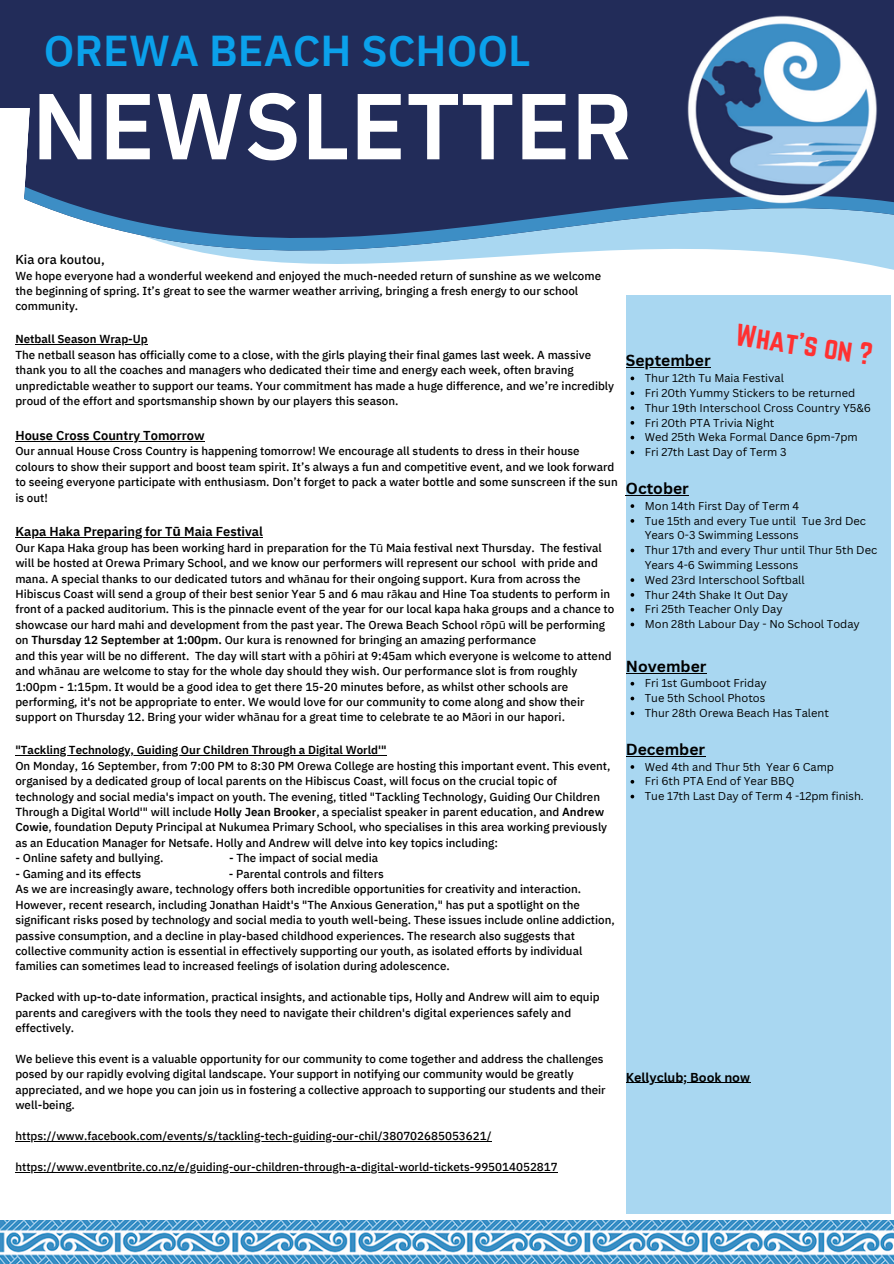
<style>
.page{position:relative;width:894px;height:1264px;background:#fff}
.page>*{position:absolute;margin:0;border:0;box-sizing:border-box;transform-origin:0 0}
.t1{font:600 93.45px "IBM Plex Sans Thai";color:#fff}
.t2{font:600 43.05px "IBM Plex Sans Thai";color:#0ba1eb}
.t3{font:27.3px "Norwester";color:#ff3131}
.t4{font:700 15.6px "Canva Sans";color:#000}
.t5{font:600 12.9px "IBM Plex Sans Thai";color:#000}
.t6{font:500 12.9px "IBM Plex Sans Thai";color:#000}
.t7{font:700 12.6px "Canva Sans";color:#000}
.t8{font:500 11.55px/15.5px "IBM Plex Sans Thai";color:#000}
.t9{font:11.1px/14.9px "Canva Sans";color:#000}
.s1{font-weight:600}
.s2{font-family:"Noto Sans";font-weight:700}
.s3{font-family:"Noto Sans";font-weight:400}
</style>
<div class="page">
<div style="left:0;top:0;width:893px;height:108px;background:#222c59"></div>
<svg style="left:24px;top:108px;width:869px;height:295px"></svg>
<img style="left:665px;top:15px;width:228px;height:200px">
<div style="left:625px;top:295px;width:265px;height:918px;background:#a9d7f1"></div>
<img style="left:0;top:1220px;width:893px;height:43px">
<hr style="left:15px;top:344px;width:133px;height:1px;background:#000">
<hr style="left:15px;top:440px;width:190px;height:1px;background:#000">
<hr style="left:15px;top:537px;width:248px;height:1px;background:#000">
<hr style="left:15px;top:755px;width:371px;height:1px;background:#000">
<hr style="left:15px;top:1141px;width:476px;height:1px;background:#000">
<hr style="left:15px;top:1171px;width:542px;height:1px;background:#000">
<hr style="left:625px;top:367px;width:85px;height:1px;background:#000">
<svg style="left:630px;top:376px;width:4px;height:4px"></svg>
<svg style="left:630px;top:391px;width:4px;height:4px"></svg>
<svg style="left:630px;top:406px;width:4px;height:4px"></svg>
<svg style="left:630px;top:421px;width:4px;height:3px"></svg>
<svg style="left:630px;top:436px;width:4px;height:3px"></svg>
<svg style="left:630px;top:450px;width:4px;height:4px"></svg>
<hr style="left:625px;top:495px;width:37px;height:1px;background:#000">
<svg style="left:662px;top:495px;width:26px;height:1px"></svg>
<svg style="left:630px;top:504px;width:4px;height:4px"></svg>
<svg style="left:630px;top:519px;width:4px;height:3px"></svg>
<svg style="left:630px;top:548px;width:4px;height:4px"></svg>
<svg style="left:630px;top:578px;width:4px;height:4px"></svg>
<svg style="left:630px;top:608px;width:4px;height:3px"></svg>
<svg style="left:630px;top:622px;width:4px;height:4px"></svg>
<hr style="left:625px;top:672px;width:81px;height:1px;background:#000">
<svg style="left:630px;top:682px;width:4px;height:3px"></svg>
<svg style="left:630px;top:696px;width:4px;height:4px"></svg>
<svg style="left:630px;top:711px;width:4px;height:4px"></svg>
<hr style="left:625px;top:756px;width:80px;height:1px;background:#000">
<svg style="left:630px;top:780px;width:4px;height:3px"></svg>
<svg style="left:630px;top:794px;width:4px;height:4px"></svg>
<hr style="left:625px;top:1082px;width:124px;height:1px;background:#000">
<p class="t2" style="left:44px;top:26px;width:488px">OREWA BEACH SCHOOL</p>
<h5 class="t1" style="left:32px;top:72px;width:602px">NEWSLETTER</h5>
<h2 class="t6" style="left:15px;top:252px;width:91px">Kia ora koutou,</h2>
<h2 class="t8" style="left:15px;top:268px;width:587px">We hope everyone had a wonderful weekend and enjoyed the much-needed return of sunshine as we welcome the beginning of spring. It’s great to see the warmer weather arriving, bringing a fresh energy to our school community.</h2>
<h1 class="t8" style="left:15px;top:331px;width:600px"><span class="s1">Netball Season Wrap-Up<br></span>The netball season has officially come to a close, with the girls playing their final games last week. A massive thank you to all the coaches and managers who dedicated their time and energy each week, often braving unpredictable weather to support our teams. Your commitment has made a huge difference, and we’re incredibly proud of the effort and sportsmanship shown by our players this season.</h1>
<h3 class="t5" style="left:15px;top:428px;width:191px">House Cross Country Tomorrow</h3>
<h3 class="t8" style="left:15px;top:443px;width:603px">Our annual House Cross Country is happening tomorrow! We encourage all students to dress in their house colours to show their support and boost team spirit. It’s always a fun and competitive event, and we look forward to seeing everyone participate with enthusiasm. Don’t forget to pack a water bottle and some sunscreen if the sun is out!</h3>
<h5 class="t5" style="left:15px;top:524px;width:249px">Kapa Haka Preparing for T<span class="s2">ū</span> Maia Festival</h5>
<h5 class="t8" style="left:15px;top:540px;width:600px">Our Kapa Haka group has been working hard in preparation for the T<span class="s3">ū</span> Maia festival next Thursday. The festival will be hosted at Orewa Primary School, and we know our performers will represent our school with pride and mana. A special thanks to our dedicated tutors and wh<span class="s3">ā</span>nau for their ongoing support. Kura from across the Hibiscus Coast will send a group of their best senior Year 5 and 6 mau r<span class="s3">ā</span>kau and Hine Toa students to perform in front of a packed auditorium. This is the pinnacle event of the year for our local kapa haka groups and a chance to showcase our hard mahi and development from the past year. The Orewa Beach School r<span class="s3">ō</span>p<span class="s3">ū</span> will be performing on <span class="s1">Thursday 12 September at 1:00pm.</span> Our kura is renowned for bringing an amazing performance<br>and this year will be no different. The day will start with a p<span class="s3">ō</span>hiri at 9:45am which everyone is welcome to attend and wh<span class="s3">ā</span>nau are welcome to stay for the whole day should they wish. Our performance slot is from roughly 1:00pm - 1:15pm. It would be a good idea to get there 15-20 minutes before, as whilst other schools are performing, it's not be appropriate to enter. We would love for our community to come along and show their support on Thursday 12. Bring your wider wh<span class="s3">ā</span>nau for a great time to celebrate te ao M<span class="s3">ā</span>ori in our hapori.</h5>
<h5 class="t8" style="left:15px;top:742px;width:596px"><span class="s1">"Tackling Technology, Guiding Our Children Through a Digital World'"<br></span>On Monday, 16 September, from 7:00 PM to 8:30 PM Orewa College are hosting this important event. This event, organised by a dedicated group of local parents on the Hibiscus Coast, will focus on the crucial topic of technology and social media's impact on youth. The evening, titled "Tackling Technology, Guiding Our Children Through a Digital World'" will include <span class="s1">Holly Jean Brooker</span>, a specialist speaker in parent education, and <span class="s1">Andrew Cowie</span>, foundation Deputy Principal at Nukumea Primary School, who specialises in this area working previously as an Education Manager for Netsafe. Holly and Andrew will delve into key topics including:</h5>
<h5 class="t8" style="left:15px;top:850px;width:150px">- Online safety and bullying.</h5>
<h5 class="t8" style="left:229px;top:850px;width:150px">- The impact of social media</h5>
<h5 class="t8" style="left:15px;top:866px;width:127px">- Gaming and its effects</h5>
<h5 class="t8" style="left:15px;top:866px;width:600px;text-indent:213px">- Parental controls and filters<br>As we are increasingly aware, technology offers both incredible opportunities for creativity and interaction.<br>However, recent research, including Jonathan Haidt's "The Anxious Generation," has put a spotlight on the significant risks posed by technology and social media to youth well-being. These issues include online addiction, passive consumption, and a decline in play-based childhood experiences. The research also suggests that collective community action is essential in effectively supporting our youth, as isolated efforts by individual families can sometimes lead to increased feelings of isolation during adolescence.</h5>
<h5 class="t8" style="left:15px;top:989px;width:585px">Packed with up-to-date information, practical insights, and actionable tips, Holly and Andrew will aim to equip parents and caregivers with the tools they need to navigate their children's digital experiences safely and effectively.</h5>
<h5 class="t8" style="left:15px;top:1051px;width:591px">We believe this event is a valuable opportunity for our community to come together and address the challenges posed by our rapidly evolving digital landscape. Your support in notifying our community would be greatly appreciated, and we hope you can join us in fostering a collective approach to supporting our students and their well-being.</h5>
<h5 class="t8" style="left:15px;top:1128px;width:477px">https://www.facebook.com/events/s/tackling-tech-guiding-our-chil/380702685053621/</h5>
<h5 class="t8" style="left:15px;top:1159px;width:543px">https://www.eventbrite.co.nz/e/guiding-our-children-through-a-digital-world-tickets-995014052817</h5>
<h5 class="t3" style="left:738px;top:318px;width:139px;rotate:8deg">What's on ?</h5>
<h5 class="t9" style="left:644px;top:370px;width:141px">Thur 12th Tu Maia Festival</h5>
<h4 class="t9" style="left:644px;top:385px;width:212px">Fri 20th Yummy Stickers to be returned</h4>
<p class="t9" style="left:644px;top:400px;width:227px">Thur 19th Interschool Cross Country Y5&amp;6</p>
<p class="t9" style="left:644px;top:415px;width:131px">Fri 20th PTA Trivia Night</p>
<p class="t9" style="left:644px;top:429px;width:214px">Wed 25th Weka Formal Dance 6pm-7pm</p>
<p class="t9" style="left:644px;top:444px;width:143px">Fri 27th Last Day of Term 3</p>
<p class="t4" style="left:625px;top:477px;width:64px">October</p>
<p class="t9" style="left:644px;top:498px;width:156px">Mon 14th First Day of Term 4</p>
<h4 class="t9" style="left:644px;top:513px;width:223px">Tue 15th and every Tue until Tue 3rd Dec<br>Years 0-3 Swimming Lessons</h4>
<p class="t9" style="left:644px;top:542px;width:234px">Thur 17th and every Thur until Thur 5th Dec<br>Years 4-6 Swimming Lessons</p>
<p class="t9" style="left:644px;top:572px;width:161px">Wed 23rd Interschool Softball</p>
<p class="t9" style="left:644px;top:587px;width:145px">Thur 24th Shake It Out Day</p>
<p class="t9" style="left:644px;top:601px;width:139px">Fri 25th Teacher Only Day</p>
<p class="t9" style="left:644px;top:616px;width:216px">Mon 28th Labour Day - No School Today</p>
<p class="t4" style="left:625px;top:655px;width:82px">November</p>
<p class="t9" style="left:644px;top:675px;width:124px">Fri 1st Gumboot Friday</p>
<h4 class="t9" style="left:644px;top:690px;width:122px">Tue 5th School Photos</h4>
<p class="t9" style="left:644px;top:705px;width:186px">Thur 28th Orewa Beach Has Talent</p>
<p class="t4" style="left:625px;top:738px;width:81px">December</p>
<p class="t9" style="left:644px;top:759px;width:191px">Wed 4th and Thur 5th Year 6 Camp</p>
<h4 class="t9" style="left:644px;top:773px;width:151px">Fri 6th PTA End of Year BBQ</h4>
<p class="t9" style="left:644px;top:788px;width:220px">Tue 17th Last Day of Term 4 -12pm finish.</p>
<h5 class="t4" style="left:625px;top:350px;width:86px">September</h5>
<p class="t7" style="left:625px;top:1068px;width:126px">Kellyclub; Book now</p>
</div>
